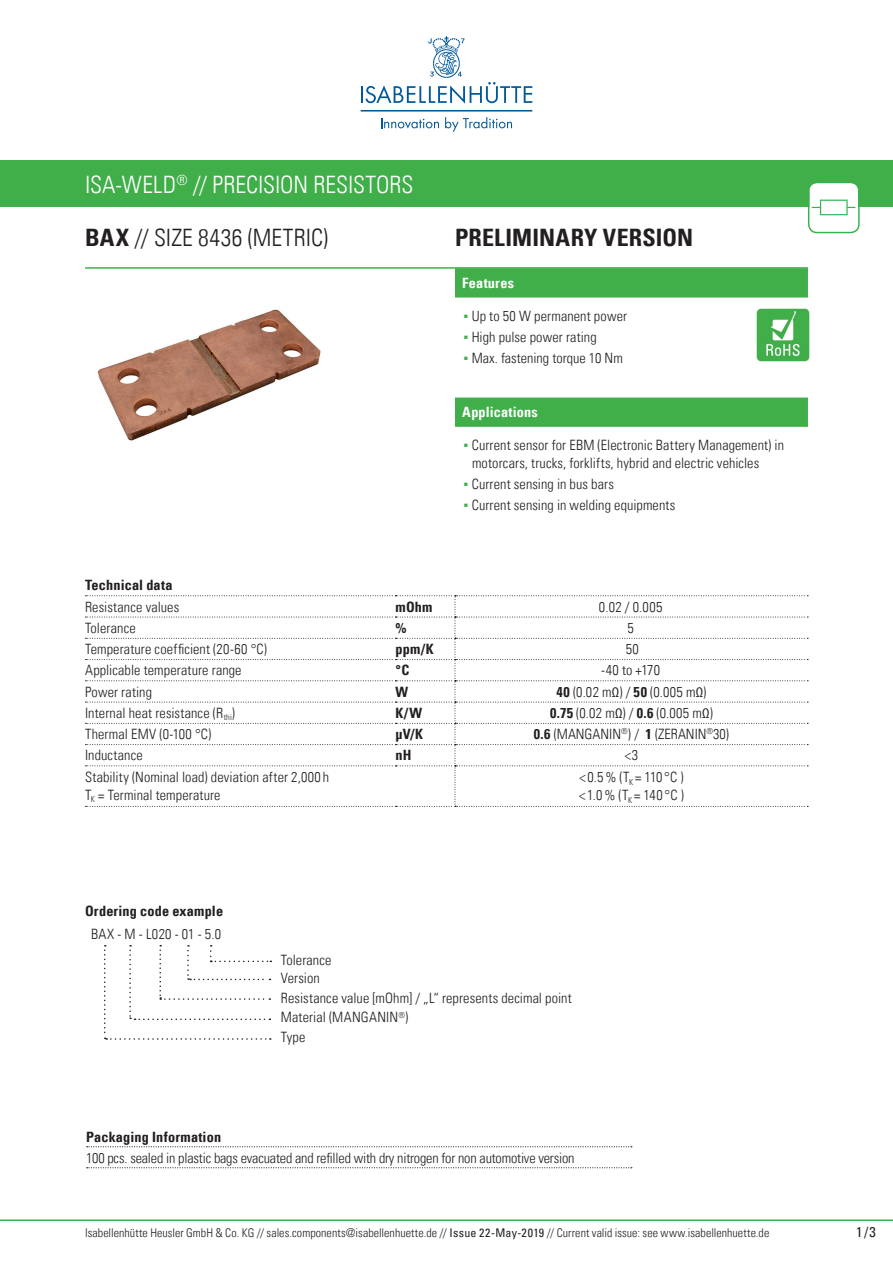
<style>
.page{position:relative;width:893px;height:1263px;background:#fff}
.page>*{position:absolute;margin:0;border:0;box-sizing:border-box;transform-origin:0 0}
.t1{font:24px "Univers Com 47 Light Cond";color:#fff}
.t2{font:24px "Univers Com 47 Light Cond";letter-spacing:.01em;color:#231f20}
.t3{font:24px "Univers Com 67 Bold Cond";letter-spacing:.005em;color:#231f20}
.t4{font:14.25px/18px "Univers Com 47 Light Cond";letter-spacing:.005em;color:#231f20}
.t5{font:14.25px "Univers Com 47 Light Cond";letter-spacing:-.015em;color:#231f20}
.t6{font:14.25px "Univers Com 67 Bold Cond";letter-spacing:.01em;color:#231f20}
.t7{font:14.25px "Univers Com 67 Bold Cond";letter-spacing:.015em;color:#fff}
.t8{font:14.25px "Univers Com 47 Light Cond";letter-spacing:.025em;color:#231f20}
.t9{font:condensed 14.25px "Univers Com 57";color:#231f20}
.t10{font:12px "Univers Com 47 Light Cond";letter-spacing:.005em;color:#231f20}
.s1{font-family:"Univers Com 67 Bold Cond"}
.s2{font-family:"Arial Narrow";color:#40ae49}
.s3{font-family:"Univers Com 57";font-stretch:condensed}
</style>
<div class="page">
<hr style="left:0;top:1219px;width:893px;height:2px;background:#40ae49">
<svg style="left:381px;top:118px;width:58px;height:11px"></svg>
<svg style="left:445px;top:117px;width:67px;height:15px"></svg>
<svg style="left:361px;top:36px;width:171px;height:68px"></svg>
<hr style="left:361px;top:110px;width:171px;height:2px;background:#00599b">
<div style="left:0;top:161px;width:893px;height:46px;background:#40ae49"></div>
<hr style="left:85px;top:267px;width:723px;height:2px;background:#40ae49">
<svg style="left:808px;top:183px;width:52px;height:50px"></svg>
<div style="left:455px;top:268px;width:353px;height:29px;background:#40ae49;border:2px solid #40ae49"></div>
<div style="left:455px;top:397px;width:353px;height:30px;background:#40ae49;border:2px solid #40ae49"></div>
<svg style="left:85px;top:595px;width:723px;height:212px"></svg>
<img style="left:756px;top:308px;width:54px;height:54px">
<svg style="left:87px;top:1146px;width:545px;height:1px"></svg>
<svg style="left:87px;top:1167px;width:545px;height:1px"></svg>
<svg style="left:104px;top:945px;width:167px;height:95px"></svg>
<img style="left:97px;top:309px;width:224px;height:132px">
<h1 class="t1" style="left:85px;top:170px;width:330px">ISA-WELD<sup>®</sup> // PRECISION RESISTORS</h1>
<h1 class="t2" style="left:85px;top:223px;width:245px"><span class="s1">BAX</span> // SIZE 8436 (METRIC)</h1>
<h1 class="t3" style="left:455px;top:223px;width:240px">PRELIMINARY VERSION</h1>
<p class="t7" style="left:462px;top:274px;width:53px">Features</p>
<p class="t4" style="left:463px;top:307px;width:165px"><span class="s2">▪</span> Up to 50 W permanent power</p>
<p class="t4" style="left:463px;top:328px;width:135px"><span class="s2">▪</span> High pulse power rating</p>
<p class="t4" style="left:463px;top:349px;width:161px"><span class="s2">▪</span> Max. fastening torque 10 Nm</p>
<p class="t7" style="left:462px;top:403px;width:77px">Applications</p>
<p class="t4" style="left:472px;top:436px;width:314px;text-indent:-9px"><span class="s2">▪</span> Current sensor for EBM (Electronic Battery Management) in motorcars, trucks, forklifts, hybrid and electric vehicles</p>
<p class="t4" style="left:463px;top:475px;width:152px"><span class="s2">▪</span> Current sensing in bus bars</p>
<p class="t4" style="left:463px;top:496px;width:213px"><span class="s2">▪</span> Current sensing in welding equipments</p>
<p class="t6" style="left:85px;top:576px;width:89px">Technical data</p>
<p class="t4" style="left:85px;top:597px;width:96px">Resistance values</p>
<p class="t6" style="left:395px;top:598px;width:39px">mOhm</p>
<p class="t4" style="left:599px;top:597px;width:65px">0.02 / 0.005</p>
<p class="t4" style="left:85px;top:619px;width:52px">Tolerance</p>
<p class="t6" style="left:395px;top:619px;width:13px">%</p>
<p class="t4" style="left:627px;top:619px;width:8px">5</p>
<p class="t4" style="left:85px;top:640px;width:183px">Temperature coefficient (20-60 °C)</p>
<p class="t6" style="left:395px;top:640px;width:40px">ppm/K</p>
<p class="t4" style="left:626px;top:640px;width:15px">50</p>
<p class="t4" style="left:85px;top:661px;width:158px">Applicable temperature range</p>
<p class="t6" style="left:395px;top:661px;width:15px">°C</p>
<p class="t4" style="left:601px;top:661px;width:60px">-40 to +170</p>
<p class="t4" style="left:85px;top:683px;width:69px">Power rating</p>
<p class="t6" style="left:395px;top:683px;width:14px">W</p>
<p class="t4" style="left:556px;top:683px;width:151px"><span class="s1">40</span> (0.02 mΩ) / <span class="s1">50</span> (0.005 mΩ)</p>
<p class="t4" style="left:85px;top:704px;width:152px">Internal heat resistance (R<sub>thi</sub>)</p>
<p class="t6" style="left:395px;top:704px;width:28px">K/W</p>
<p class="t4" style="left:550px;top:704px;width:164px"><span class="s1">0.75</span> (0.02 mΩ) / <span class="s1">0.6</span> (0.005 mΩ)</p>
<p class="t4" style="left:85px;top:725px;width:128px">Thermal EMV (0-100 °C)</p>
<p class="t6" style="left:395px;top:725px;width:29px">µV/K</p>
<p class="t4" style="left:534px;top:725px;width:197px"><span class="s1">0.6</span> (MANGANIN<sup>®</sup>) / <span class="s1">1</span> (ZERANIN<sup>®</sup>30)</p>
<p class="t4" style="left:85px;top:746px;width:59px">Inductance</p>
<p class="t6" style="left:395px;top:746px;width:18px">nH</p>
<p class="t4" style="left:625px;top:746px;width:15px">&lt;3</p>
<p class="t4" style="left:85px;top:768px;width:246px">Stability (Nominal load) deviation after 2,000 h<br>T<sub>K</sub> = Terminal temperature</p>
<p class="t4" style="left:579px;top:768px;width:106px">&lt; 0.5% (T<sub>K</sub> = 110°C ) &lt;1.0% (T<sub>K</sub> = 140°C )</p>
<p class="t6" style="left:85px;top:902px;width:140px">Ordering code example</p>
<p class="t8" style="left:91px;top:925px;width:132px">BAX - M - L020 - 01 - 5.0</p>
<p class="t4" style="left:281px;top:951px;width:52px">Tolerance<br>Version</p>
<p class="t4" style="left:281px;top:988px;width:292px;line-height:19.5px">Resistance value [mOhm] / „L“ represents decimal point<br>Material (MANGANIN<sup>®</sup>)<br>Type</p>
<p class="t6" style="left:86px;top:1128px;width:137px">Packaging Information</p>
<p class="t5" style="left:86px;top:1149px;width:490px">100 pcs. sealed in plastic bags evacuated and refilled with dry nitrogen for non automotive version</p>
<p class="t10" style="left:85px;top:1225px;width:686px">Isabellenhütte Heusler GmbH &amp; Co. KG // sales.components@isabellenhuette.de // <span class="s3">Issue 22-May-2019</span> // Current valid issue: see www.isabellenhuette.de</p>
<p class="t9" style="left:856px;top:1222px;width:21px">1/3</p>
</div>
